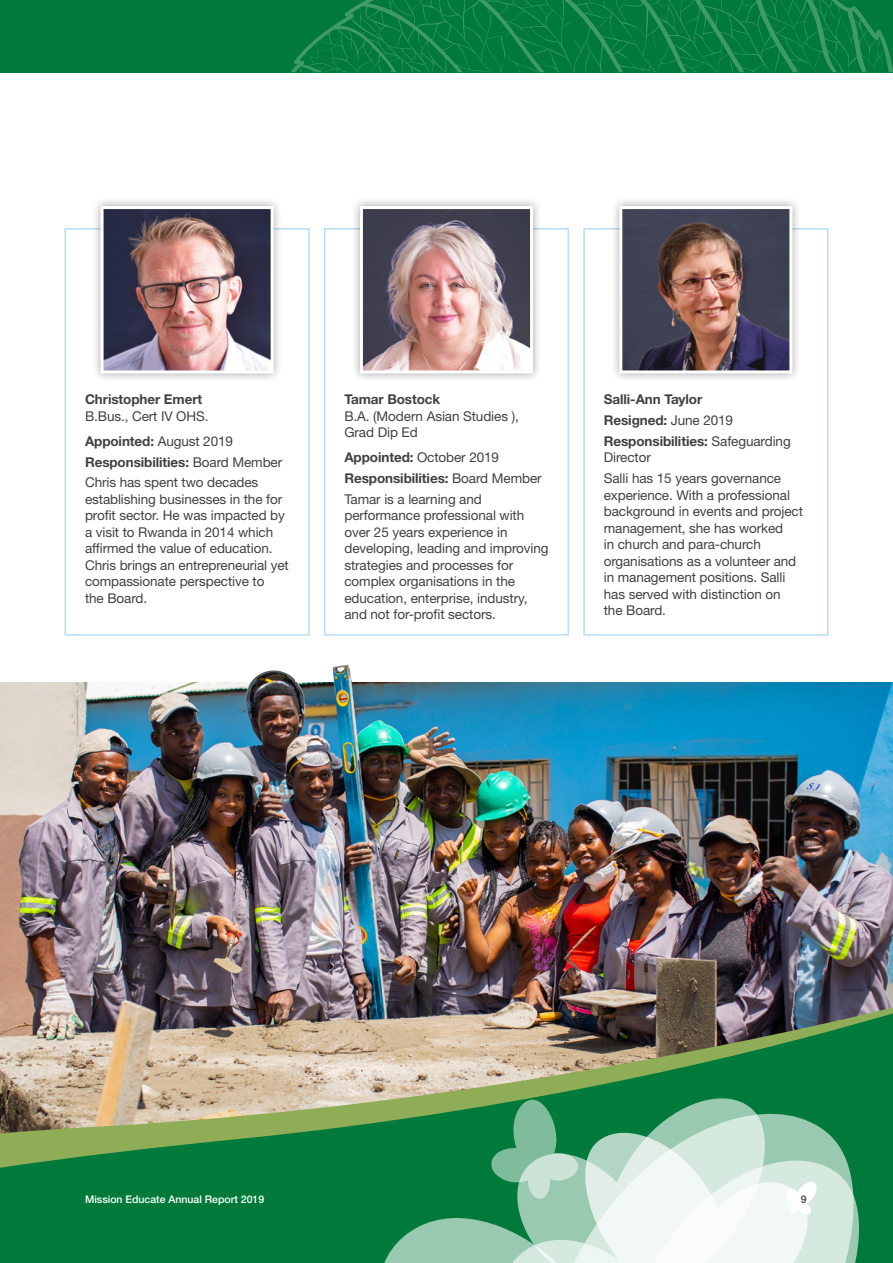
<style>
.page{position:relative;width:893px;height:1263px;background:#fff}
.page>*{position:absolute;margin:0;border:0;box-sizing:border-box;transform-origin:0 0}
.t1{font:13.5px/16.5px "Helvetica Neue LT Std";letter-spacing:-.005em;color:#414042}
.t2{font:700 13.5px/20.7px "Helvetica Neue LT Std";letter-spacing:-.005em;color:#414042}
.t3{font:500 10.5px "Helvetica Neue LT Std";color:#fff}
.t4{font:500 10.5px "Helvetica Neue LT Std";color:#414042}
.s1{font-weight:700}
.s2{font-weight:400}
</style>
<div class="page">
<img style="left:72px;top:666px;width:271px;height:17px">
<img style="left:0;top:683px;width:893px;height:321px">
<img style="left:0;top:1009px;width:893px;height:254px">
<div style="left:0;top:0;width:893px;height:72px;background:#007a3b"></div>
<svg style="left:290px;top:0;width:603px;height:72px"></svg>
<svg style="left:380px;top:1114px;width:111px;height:149px;background:#258d56"></svg>
<svg style="left:491px;top:1098px;width:368px;height:165px"></svg>
<div style="left:65px;top:228px;width:245px;height:408px;border:2px solid #b9dcf4"></div>
<div style="left:324px;top:228px;width:245px;height:408px;border:2px solid #b9dcf4"></div>
<div style="left:583px;top:228px;width:245px;height:408px;border:2px solid #b9dcf4"></div>
<div style="left:91px;top:197px;width:192px;height:185px;background:#000;opacity:.35"></div>
<img style="left:105px;top:210px;width:165px;height:159px">
<div style="left:101px;top:206px;width:173px;height:167px;border:3px solid #fff"></div>
<div style="left:351px;top:197px;width:191px;height:185px;background:#000;opacity:.35"></div>
<img style="left:364px;top:210px;width:165px;height:159px">
<div style="left:360px;top:206px;width:173px;height:167px;border:3px solid #fff"></div>
<div style="left:610px;top:197px;width:191px;height:185px;background:#000;opacity:.35"></div>
<img style="left:623px;top:210px;width:165px;height:159px">
<div style="left:619px;top:206px;width:173px;height:167px;border:3px solid #fff"></div>
<p class="t2" style="left:85px;top:389px;width:119px">Christopher Emert</p>
<p class="t1" style="left:85px;top:403px;width:150px;line-height:25px">B.Bus., Cert IV OHS.<br><span class="s1">Appointed:</span> August 2019</p>
<p class="t1" style="left:85px;top:451px;width:199px;line-height:20.7px"><span class="s1">Responsibilities:</span> Board Member<br>Chris has spent two decades</p>
<p class="t1" style="left:85px;top:491px;width:205px">establishing businesses in the for profit sector. He was impacted by a visit to Rwanda in 2014 which affirmed the value of education.<br>Chris brings an entrepreneurial yet compassionate perspective to<br>the Board.</p>
<p class="t2" style="left:344px;top:389px;width:97px">Tamar Bostock</p>
<p class="t1" style="left:344px;top:408px;width:176px">B.A. (Modern Asian Studies ),<br>Grad Dip Ed</p>
<p class="t1" style="left:344px;top:447px;width:199px;line-height:20.7px"><span class="s1">Appointed:</span> October 2019<br><span class="s1">Responsibilities:</span> Board Member<br>Tamar is a learning and</p>
<p class="t1" style="left:344px;top:507px;width:206px">performance professional with over 25 years experience in developing, leading and improving strategies and processes for complex organisations in the education, enterprise, industry, and not for-profit sectors.</p>
<p class="t2" style="left:604px;top:389px;width:188px">Salli-Ann Taylor<br>Resigned: <span class="s2">June 2019<br></span>Responsibilities: <span class="s2">Safeguarding</span></p>
<p class="t1" style="left:604px;top:447px;width:179px;line-height:20.7px">Director<br>Salli has 15 years governance</p>
<p class="t1" style="left:604px;top:486px;width:201px">experience. With a professional background in events and project management, she has worked<br>in church and para-church organisations as a volunteer and in management positions. Salli has served with distinction on<br>the Board.</p>
<p class="t3" style="left:85px;top:1193px;width:181px">Mission Educate Annual Report 2019</p>
<p class="t4" style="left:801px;top:1193px;width:7px">9</p>
</div>
